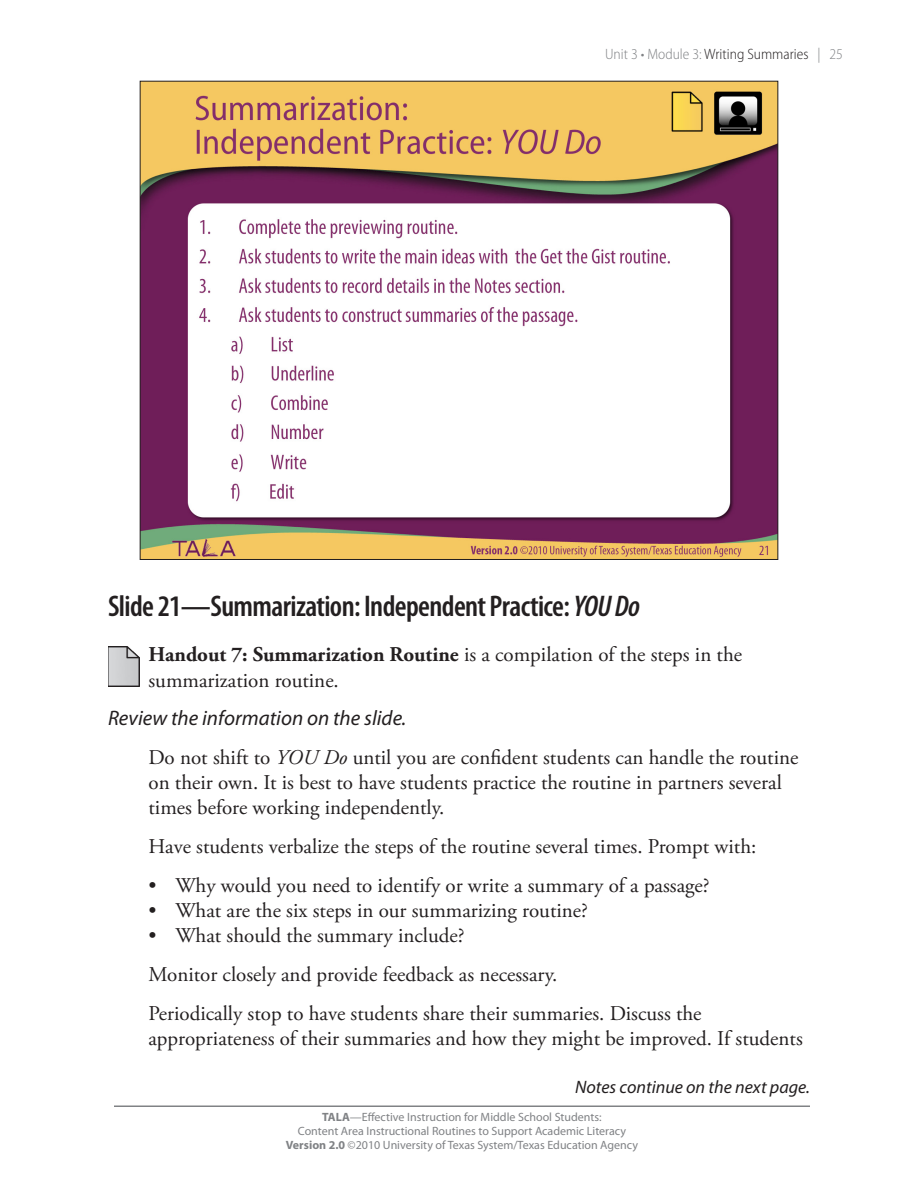
<style>
.page{position:relative;width:918px;height:1188px;background:#fff}
.page>*{position:absolute;margin:0;border:0;box-sizing:border-box;transform-origin:0 0}
.Slide_Name{font:600 condensed 30px "Myriad Pro";letter-spacing:-.02em;color:#231f20}
.Text{font:21px/25.2px "Adobe Garamond Pro";color:#231f20}
.Bullets___Numbers{font:21px "Adobe Garamond Pro";color:#231f20}
.Text_Handout{font:21px/25.2px "Adobe Garamond Pro";color:#231f20}
.Directive{font:italic 21px "Myriad Pro";color:#231f20}
.Notes_Continue{font:italic 18px "Myriad Pro";color:#231f20}
.t1{font:300 semi-condensed 15px "Myriad Pro";color:#808285}
.t2{font:12px/14.4px "Myriad Pro";color:#808285;text-align:center}
.s1{color:#231f20}
.s2{font-style:italic}
.s3{font-weight:700}
</style>
<div class="page">
<hr style="left:114px;top:1106px;width:696px;height:1px;background:#808285">
<img style="left:142px;top:83px;width:634px;height:475px">
<img style="left:108px;top:646px;width:31px;height:40px">
<p class="t1" style="left:605px;top:46px;width:239px">Unit 3 • Module 3: <span class="s1">Writing Summaries</span> | 25</p>
<p class="Slide_Name" style="left:108px;top:590px;width:533px">Slide 21—Summarization: Independent Practice: <span class="s2">YOU Do</span></p>
<p class="Text_Handout" style="left:148px;top:643px;width:595px"><span class="s3">Handout 7: Summarization Routine</span> is a compilation of the steps in the summarization routine.</p>
<p class="Directive" style="left:108px;top:707px;width:300px">Review the information on the slide.</p>
<p class="Text" style="left:148px;top:745px;width:651px">Do not shift to <span class="s2">YOU Do</span> until you are confident students can handle the routine on their own. It is best to have students practice the routine in partners several times before working independently.</p>
<p class="Text" style="left:148px;top:835px;width:609px">Have students verbalize the steps of the routine several times. Prompt with:</p>
<p class="Bullets___Numbers" style="left:148px;top:873px;width:563px">• Why would you need to identify or write a summary of a passage?</p>
<p class="Bullets___Numbers" style="left:148px;top:898px;width:441px">• What are the six steps in our summarizing routine?</p>
<p class="Bullets___Numbers" style="left:148px;top:923px;width:318px">• What should the summary include?</p>
<p class="Text" style="left:148px;top:962px;width:411px">Monitor closely and provide feedback as necessary.</p>
<p class="Text" style="left:148px;top:1001px;width:656px">Periodically stop to have students share their summaries. Discuss the appropriateness of their summaries and how they might be improved. If students</p>
<p class="Notes_Continue" style="left:575px;top:1078px;width:236px">Notes continue on the next page.</p>
<p class="t2" style="left:286px;top:1110px;width:354px"><span class="s3">TALA</span>—Effective Instruction for Middle School Students:<br>Content Area Instructional Routines to Support Academic Literacy<br><span class="s3">Version 2.0</span> ©2010 University of Texas System/Texas Education Agency</p>
</div>
